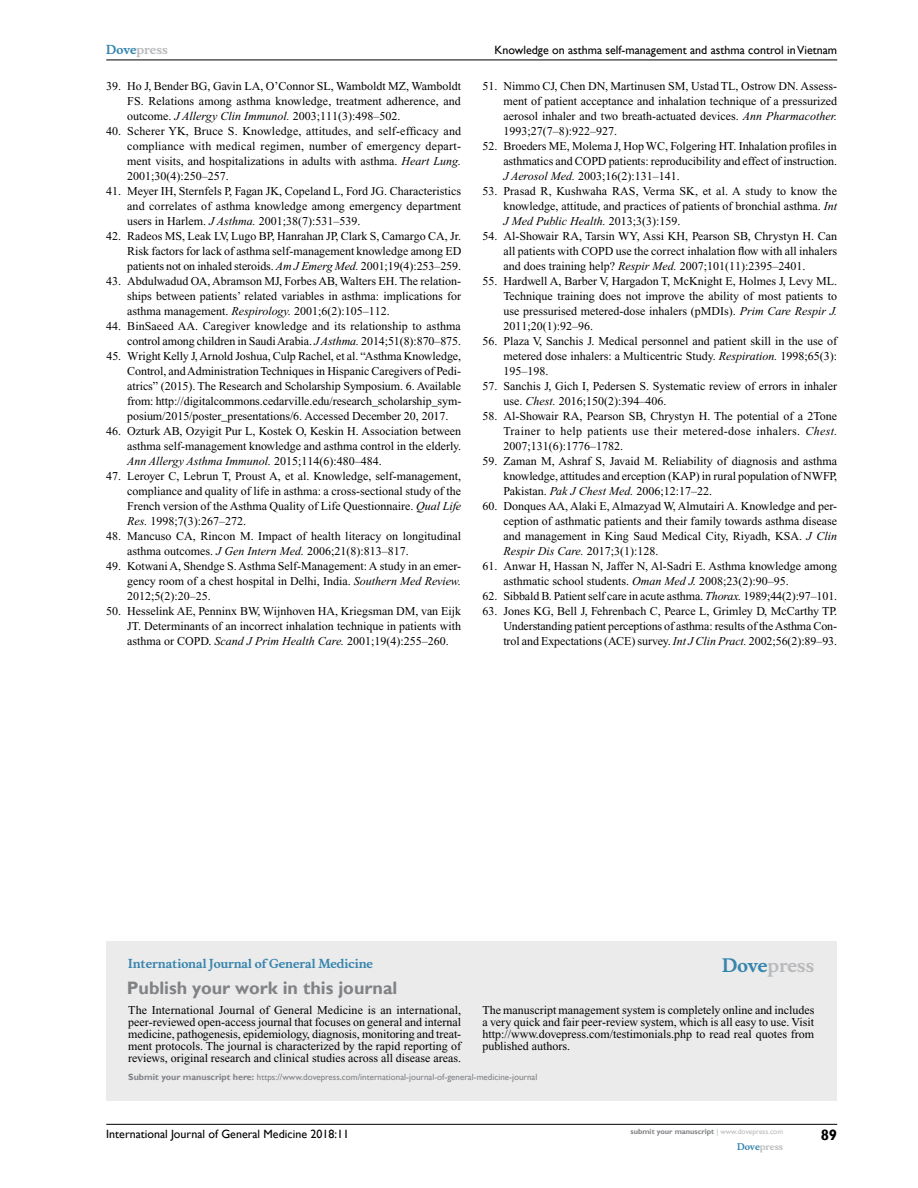
<style>
.page{position:relative;width:918px;height:1188px;background:#fff}
.page>*{position:absolute;margin:0;border:0;box-sizing:border-box;transform-origin:0 0}
.t1{font:700 18px "Gill Sans";color:#808285}
.t2{font:700 18px "Musee";color:#b8babc}
.t3{font:700 15px "Gill Sans";color:#000}
.t4{font:12px/15px "Times New Roman";color:#000;text-align:justify}
.t5{font:12px "Gill Sans";color:#000}
.t6{font:700 12px "Musee";color:#3785ad}
.t7{font:700 12px "Musee";color:#b8babc}
.t8{font:9px "Gill Sans";color:#808285}
.t9{font:700 9px "Musee";color:#b8babc}
.t10{font:700 7.5px "Gill Sans";color:#808285}
.s1{color:#3785ad}
.s2{font-style:italic}
.s3{font-weight:700}
.s4{font-weight:400;color:#b8babc}
</style>
<div class="page">
<div style="left:106px;top:941px;width:731px;height:159px;background:#ebebec"></div>
<hr style="left:106px;top:1124px;width:731px;height:1px;background:#000">
<hr style="left:106px;top:60px;width:731px;height:1px;background:#000">
<p class="t7" style="left:106px;top:43px;width:63px"><span class="s1">Dove</span>press</p>
<p class="t4" style="left:127px;top:79px;width:335px;text-indent:-21px">39. Ho J, Bender BG, Gavin LA, O’Connor SL, Wamboldt MZ, Wamboldt FS. Relations among asthma knowledge, treatment adherence, and outcome. <span class="s2">J Allergy Clin Immunol.</span> 2003;111(3):498–502.</p>
<p class="t4" style="left:127px;top:124px;width:335px;text-indent:-21px">40. Scherer YK, Bruce S. Knowledge, attitudes, and self-efficacy and compliance with medical regimen, number of emergency depart&shy;ment visits, and hospitalizations in adults with asthma. <span class="s2">Heart Lung.<br></span>2001;30(4):250–257.</p>
<p class="t4" style="left:127px;top:184px;width:336px;text-indent:-21px">41. Meyer IH, Sternfels P, Fagan JK, Copeland L, Ford JG. Characteristics and correlates of asthma knowledge among emergency department users in Harlem. <span class="s2">J Asthma.</span> 2001;38(7):531–539.</p>
<p class="t4" style="left:127px;top:229px;width:336px;text-indent:-21px">42. Radeos MS, Leak LV, Lugo BP, Hanrahan JP, Clark S, Camargo CA, Jr.<br>Risk factors for lack of asthma self-management knowledge among ED patients not on inhaled steroids. <span class="s2">Am J Emerg Med.</span> 2001;19(4):253–259.</p>
<p class="t4" style="left:127px;top:274px;width:335px;text-indent:-21px">43. Abdulwadud OA, Abramson MJ, Forbes AB, Walters EH. The relation&shy;ships between patients’ related variables in asthma: implications for asthma management. <span class="s2">Respirology.</span> 2001;6(2):105–112.</p>
<p class="t4" style="left:106px;top:319px;width:356px;text-align:right">44. BinSaeed AA. Caregiver knowledge and its relationship to asthma control among children in Saudi Arabia. <span class="s2">J Asthma.</span> 2014;51(8):870–875.</p>
<p class="t4" style="left:127px;top:349px;width:336px;text-indent:-21px">45. Wright Kelly J, Arnold Joshua, Culp Rachel, et al. “Asthma Knowledge, Control, and Administration Techniques in Hispanic Caregivers of Pedi&shy;atrics” (2015). The Research and Scholarship Symposium. 6. Available from: http://digitalcommons.cedarville.edu/research_scholarship_sym&shy;posium/2015/poster_presentations/6. Accessed December 20, 2017.</p>
<p class="t4" style="left:127px;top:424px;width:335px;text-indent:-21px">46. Ozturk AB, Ozyigit Pur L, Kostek O, Keskin H. Association between asthma self-management knowledge and asthma control in the elderly.<br><span class="s2">Ann Allergy Asthma Immunol.</span> 2015;114(6):480–484.</p>
<p class="t4" style="left:127px;top:469px;width:335px;text-indent:-21px">47. Leroyer C, Lebrun T, Proust A, et al. Knowledge, self-management, compliance and quality of life in asthma: a cross-sectional study of the French version of the Asthma Quality of Life Questionnaire. <span class="s2">Qual Life Res.</span> 1998;7(3):267–272.</p>
<p class="t4" style="left:127px;top:529px;width:335px;text-indent:-21px">48. Mancuso CA, Rincon M. Impact of health literacy on longitudinal asthma outcomes. <span class="s2">J Gen Intern Med.</span> 2006;21(8):813–817.</p>
<p class="t4" style="left:127px;top:559px;width:335px;text-indent:-21px">49. Kotwani A, Shendge S. Asthma Self-Management: A study in an emer&shy;gency room of a chest hospital in Delhi, India. <span class="s2">Southern Med Review.<br></span>2012;5(2):20–25.</p>
<p class="t4" style="left:127px;top:604px;width:335px;text-indent:-21px">50. Hesselink AE, Penninx BW, Wijnhoven HA, Kriegsman DM, van Eijk JT. Determinants of an incorrect inhalation technique in patients with asthma or COPD. <span class="s2">Scand J Prim Health Care.</span> 2001;19(4):255–260.</p>
<p class="t5" style="left:494px;top:43px;width:344px">Knowledge on asthma self-management and asthma control in Vietnam</p>
<p class="t4" style="left:503px;top:79px;width:335px;text-indent:-21px">51. Nimmo CJ, Chen DN, Martinusen SM, Ustad TL, Ostrow DN. Assess&shy;ment of patient acceptance and inhalation technique of a pressurized aerosol inhaler and two breath-actuated devices. <span class="s2">Ann Pharmacother.<br></span>1993;27(7–8):922–927.</p>
<p class="t4" style="left:503px;top:139px;width:335px;text-indent:-21px">52. Broeders ME, Molema J, Hop WC, Folgering HT. Inhalation profiles in asthmatics and COPD patients: reproducibility and effect of instruction.<br><span class="s2">J Aerosol Med.</span> 2003;16(2):131–141.</p>
<p class="t4" style="left:503px;top:184px;width:335px;text-indent:-21px">53. Prasad R, Kushwaha RAS, Verma SK, et al. A study to know the knowledge, attitude, and practices of patients of bronchial asthma. <span class="s2">Int J Med Public Health.</span> 2013;3(3):159.</p>
<p class="t4" style="left:503px;top:229px;width:335px;text-indent:-21px">54. Al-Showair RA, Tarsin WY, Assi KH, Pearson SB, Chrystyn H. Can all patients with COPD use the correct inhalation flow with all inhalers and does training help? <span class="s2">Respir Med.</span> 2007;101(11):2395–2401.</p>
<p class="t4" style="left:503px;top:274px;width:335px;text-indent:-21px">55. Hardwell A, Barber V, Hargadon T, McKnight E, Holmes J, Levy ML.<br>Technique training does not improve the ability of most patients to use pressurised metered-dose inhalers (pMDIs). <span class="s2">Prim Care Respir J.<br></span>2011;20(1):92–96.</p>
<p class="t4" style="left:503px;top:334px;width:335px;text-indent:-21px">56. Plaza V, Sanchis J. Medical personnel and patient skill in the use of metered dose inhalers: a Multicentric Study. <span class="s2">Respiration.</span> 1998;65(3):<br>195–198.</p>
<p class="t4" style="left:503px;top:379px;width:335px;text-indent:-21px">57. Sanchis J, Gich I, Pedersen S. Systematic review of errors in inhaler use. <span class="s2">Chest.</span> 2016;150(2):394–406.</p>
<p class="t4" style="left:503px;top:409px;width:336px;text-indent:-21px">58. Al-Showair RA, Pearson SB, Chrystyn H. The potential of a 2Tone Trainer to help patients use their metered-dose inhalers. <span class="s2">Chest.<br></span>2007;131(6):1776–1782.</p>
<p class="t4" style="left:503px;top:454px;width:335px;text-indent:-21px">59. Zaman M, Ashraf S, Javaid M. Reliability of diagnosis and asthma knowledge, attitudes and erception (KAP) in rural population of NWFP, Pakistan. <span class="s2">Pak J Chest Med.</span> 2006;12:17–22.</p>
<p class="t4" style="left:503px;top:499px;width:335px;text-indent:-21px">60. Donques AA, Alaki E, Almazyad W, Almutairi A. Knowledge and per&shy;ception of asthmatic patients and their family towards asthma disease and management in King Saud Medical City, Riyadh, KSA. <span class="s2">J Clin Respir Dis Care.</span> 2017;3(1):128.</p>
<p class="t4" style="left:503px;top:559px;width:335px;text-indent:-21px">61. Anwar H, Hassan N, Jaffer N, Al-Sadri E. Asthma knowledge among asthmatic school students. <span class="s2">Oman Med J.</span> 2008;23(2):90–95.</p>
<p class="t4" style="left:482px;top:589px;width:356px">62. Sibbald B. Patient self care in acute asthma. <span class="s2">Thorax.</span> 1989;44(2):97–101.</p>
<p class="t4" style="left:503px;top:604px;width:335px;text-indent:-21px">63. Jones KG, Bell J, Fehrenbach C, Pearce L, Grimley D, McCarthy TP.<br>Understanding patient perceptions of asthma: results of the Asthma Con&shy;trol and Expectations (ACE) survey. <span class="s2">Int J Clin Pract.</span> 2002;56(2):89–93.</p>
<p class="t6" style="left:128px;top:956px;width:246px">International Journal of General Medicine</p>
<h1 class="t1" style="left:127px;top:977px;width:272px">Publish your work in this journal</h1>
<h1 class="t2" style="left:722px;top:955px;width:94px"><span class="s1">Dove</span>press</h1>
<p class="t4" style="left:128px;top:1004px;width:335px;line-height:12px">The International Journal of General Medicine is an international, peer-reviewed open-access journal that focuses on general and internal medicine, pathogenesis, epidemiology, diagnosis, monitoring and treat&shy;ment protocols. The journal is characterized by the rapid reporting of reviews, original research and clinical studies across all disease areas.</p>
<p class="t4" style="left:482px;top:1004px;width:334px;line-height:12px">The manuscript management system is completely online and includes a very quick and fair peer-review system, which is all easy to use. Visit http://www.dovepress.com/testimonials.php to read real quotes from published authors.</p>
<p class="t8" style="left:128px;top:1072px;width:411px"><span class="s3">Submit your manuscript here:</span> https://www.dovepress.com/international-journal-of-general-medicine-journal</p>
<p class="t5" style="left:106px;top:1127px;width:244px">International Journal of General Medicine 2018:11</p>
<p class="t10" style="left:631px;top:1127px;width:154px">submit your manuscript <span class="s4">| www.dovepress.com</span></p>
<p class="t9" style="left:737px;top:1141px;width:48px"><span class="s1">Dove</span>press</p>
<p class="t3" style="left:821px;top:1126px;width:18px">89</p>
</div>
